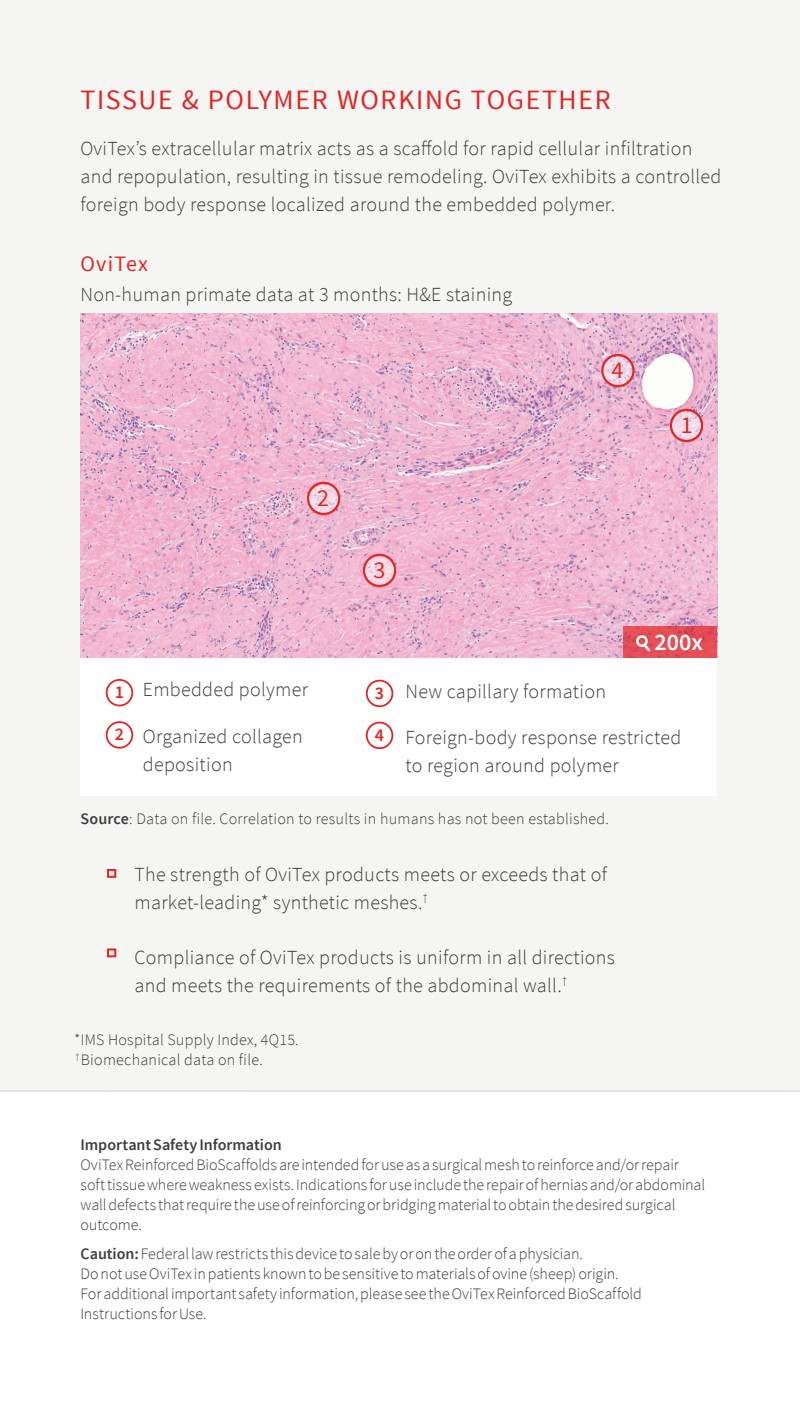
<style>
.page{position:relative;width:800px;height:1412px;background:#fff}
.page>*{position:absolute;margin:0;border:0;box-sizing:border-box;transform-origin:0 0}
.t1{font:28px "Source Sans Pro";letter-spacing:.06em;color:#e22525}
.t2{font:600 24px "Source Sans Pro";color:#fff}
.t3{font:24px "Source Sans Pro";color:#e22525}
.t4{font:24px "Source Sans Pro";color:#dc2326}
.t5{font:22px "Source Sans Pro";letter-spacing:.06em;color:#e22525}
.t6{font:300 20px/28px "Source Sans Pro";letter-spacing:.015em;color:#3e3e3f}
.t7{font:600 18px "Source Sans Pro";color:#e22525}
.insight_bullets{font:300 16px/20px "Source Sans Pro";letter-spacing:-.005em;color:#3e3e3f}
.insight_bullets-2{font:300 16px "Source Sans Pro";letter-spacing:.015em;color:#3e3e3f}
.s1{font-weight:600}
</style>
<div class="page">
<hr style="left:0;top:1089px;width:799px;height:2px;background:#e1e2e4">
<div style="left:0;top:0;width:799px;height:1090px;background:#f5f6f3"></div>
<img style="left:80px;top:313px;width:636px;height:345px">
<svg style="left:308px;top:483px;width:31px;height:31px"></svg>
<div style="left:307px;top:482px;width:33px;height:33px;border:2px solid #e22525;border-radius:50%"></div>
<div style="left:307px;top:481px;width:33px;height:34px;border:2px solid #e22525;border-radius:50%"></div>
<svg style="left:364px;top:555px;width:31px;height:31px"></svg>
<div style="left:363px;top:554px;width:33px;height:33px;border:2px solid #e22525;border-radius:50%"></div>
<div style="left:363px;top:553px;width:33px;height:33px;border:2px solid #e22525;border-radius:50%"></div>
<svg style="left:602px;top:355px;width:31px;height:31px"></svg>
<div style="left:601px;top:354px;width:33px;height:33px;border:2px solid #e22525;border-radius:50%"></div>
<svg style="left:623px;top:626px;width:93px;height:32px;background:#e34e57"></svg>
<div style="left:635px;top:635px;width:12px;height:12px;border:2px solid #fff;border-radius:50%"></div>
<svg style="left:641px;top:642px;width:11px;height:12px"></svg>
<div style="left:107px;top:868px;width:9px;height:9px;background:#efeee8;border:2px solid #e22525"></div>
<div style="left:107px;top:948px;width:9px;height:9px;background:#efeee8;border:2px solid #e22525"></div>
<div style="left:80px;top:658px;width:636px;height:137px;background:#fff"></div>
<div style="left:365px;top:721px;width:28px;height:28px;border:2px solid #e22525;border-radius:50%"></div>
<div style="left:365px;top:679px;width:28px;height:28px;border:2px solid #e22525;border-radius:50%"></div>
<div style="left:106px;top:721px;width:27px;height:27px;border:2px solid #e22525;border-radius:50%"></div>
<div style="left:106px;top:679px;width:27px;height:27px;border:2px solid #e22525;border-radius:50%"></div>
<svg style="left:670px;top:410px;width:31px;height:31px"></svg>
<div style="left:669px;top:409px;width:33px;height:33px;border:2px solid #dc2326;border-radius:50%"></div>
<div style="left:669px;top:408px;width:33px;height:34px;border:2px solid #dc2326;border-radius:50%"></div>
<p class="t1" style="left:80px;top:82px;width:531px">TISSUE &amp; POLYMER WORKING TOGETHER</p>
<p class="t6" style="left:80px;top:134px;width:642px">OviTex’s extracellular matrix acts as a scaffold for rapid cellular infiltration and repopulation, resulting in tissue remodeling. OviTex exhibits a controlled foreign body response localized around the embedded polymer.</p>
<p class="t5" style="left:80px;top:250px;width:69px">OviTex</p>
<p class="t6" style="left:80px;top:281px;width:433px">Non-human primate data at 3 months: H&amp;E staining</p>
<p class="t3" style="left:317px;top:483px;width:13px">2</p>
<p class="t3" style="left:373px;top:554px;width:13px">3</p>
<p class="t3" style="left:611px;top:355px;width:13px">4</p>
<p class="t4" style="left:680px;top:410px;width:13px">1</p>
<p class="t2" style="left:654px;top:627px;width:50px">200x</p>
<p class="t7" style="left:115px;top:681px;width:11px">1</p>
<p class="t6" style="left:143px;top:676px;width:166px">Embedded polymer</p>
<p class="t6" style="left:143px;top:722px;width:161px">Organized collagen deposition</p>
<p class="t7" style="left:115px;top:723px;width:11px">2</p>
<p class="t7" style="left:374px;top:681px;width:11px">3</p>
<p class="t6" style="left:405px;top:677px;width:202px">New capillary formation</p>
<p class="t6" style="left:405px;top:723px;width:277px">Foreign-body response restricted to region around polymer</p>
<p class="t7" style="left:374px;top:723px;width:11px">4</p>
<p class="insight_bullets-2" style="left:80px;top:808px;width:529px"><span class="s1">Source</span>: Data on file. Correlation to results in humans has not been established.</p>
<p class="t6" style="left:134px;top:860px;width:474px">The strength of OviTex products meets or exceeds that of market-leading* synthetic meshes.<sup>†</sup></p>
<p class="t6" style="left:134px;top:943px;width:482px">Compliance of OviTex products is uniform in all directions and meets the requirements of the abdominal wall.<sup>†</sup></p>
<p class="insight_bullets-2" style="left:74px;top:1029px;width:226px">*IMS Hospital Supply Index, 4Q15.</p>
<p class="insight_bullets-2" style="left:76px;top:1049px;width:189px"><sup>†</sup>Biomechanical data on file.</p>
<p class="insight_bullets" style="left:80px;top:1134px;width:626px"><span class="s1">Important Safety Information<br></span>OviTex Reinforced BioScaffolds are intended for use as a surgical mesh to reinforce and/or repair soft tissue where weakness exists. Indications for use include the repair of hernias and/or abdominal wall defects that require the use of reinforcing or bridging material to obtain the desired surgical outcome.</p>
<p class="insight_bullets" style="left:80px;top:1243px;width:562px"><span class="s1">Caution:</span> Federal law restricts this device to sale by or on the order of a physician.<br>Do not use OviTex in patients known to be sensitive to materials of ovine (sheep) origin.<br>For additional important safety information, please see the OviTex Reinforced BioScaffold Instructions for Use.</p>
</div>
